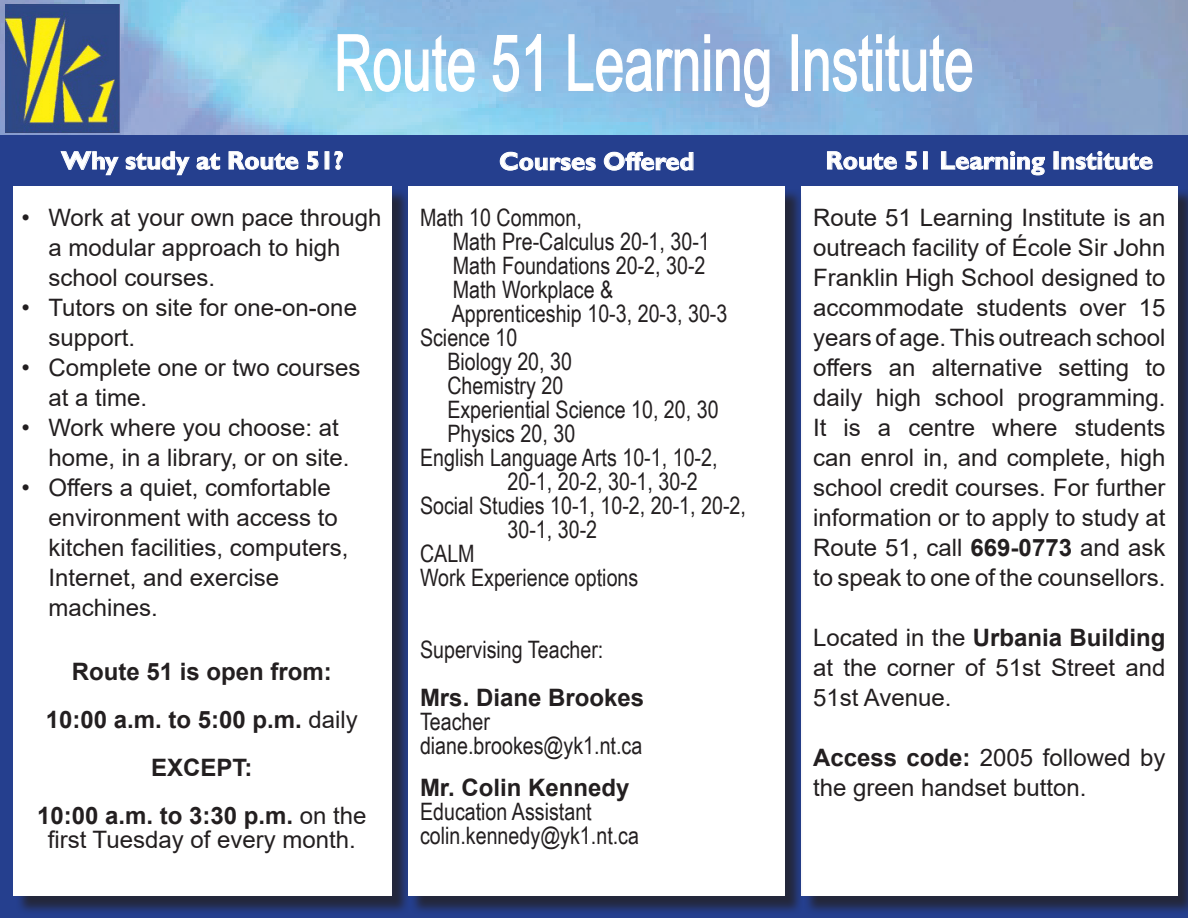
<style>
.page{position:relative;width:1188px;height:918px;background:#fff}
.page>*{position:absolute;margin:0;border:0;box-sizing:border-box;transform-origin:0 0}
.t1{font:77.7px "Arial";color:#fff;scale:.69 1}
.t2{font:700 25.5px "Gill Sans";color:#fff}
.t3{font:24px/30px "Arial";color:#231f20}
.t4{font:24px "Arial Narrow";color:#231f20}
.t5{font:700 24px "Arial";color:#231f20}
.s1{font-weight:700}
.s2{font-weight:400}
</style>
<div class="page">
<img style="left:0;top:0;width:1188px;height:135px">
<div style="left:0;top:135px;width:1188px;height:783px;background:#253f8e"></div>
<div style="left:15px;top:189px;width:395px;height:726px;background:#231f20;opacity:.75"></div>
<div style="left:13px;top:186px;width:378px;height:710px;background:#fff"></div>
<div style="left:803px;top:189px;width:385px;height:726px;background:#231f20;opacity:.75"></div>
<div style="left:801px;top:186px;width:377px;height:710px;background:#fff"></div>
<svg style="left:60px;top:151px;width:59px;height:25px"></svg>
<svg style="left:125px;top:151px;width:65px;height:25px"></svg>
<svg style="left:196px;top:153px;width:24px;height:17px"></svg>
<svg style="left:228px;top:151px;width:71px;height:19px"></svg>
<svg style="left:307px;top:151px;width:12px;height:19px"></svg>
<svg style="left:334px;top:151px;width:9px;height:19px"></svg>
<svg style="left:500px;top:151px;width:96px;height:20px"></svg>
<svg style="left:604px;top:151px;width:90px;height:20px"></svg>
<svg style="left:827px;top:151px;width:70px;height:19px"></svg>
<svg style="left:905px;top:151px;width:12px;height:19px"></svg>
<div style="left:923px;top:151px;width:5px;height:18px;border:1px solid #fff"></div>
<svg style="left:941px;top:151px;width:104px;height:25px"></svg>
<div style="left:1054px;top:151px;width:5px;height:18px;border:1px solid #fff"></div>
<svg style="left:1061px;top:151px;width:92px;height:19px"></svg>
<svg style="left:337px;top:34px;width:138px;height:58px;background:#9ed1ed"></svg>
<svg style="left:492px;top:33px;width:50px;height:59px;background:#9dc7e8"></svg>
<svg style="left:568px;top:34px;width:202px;height:74px;background:#98bce1"></svg>
<div style="left:792px;top:34px;width:6px;height:57px;border:1px solid #fff"></div>
<svg style="left:804px;top:34px;width:169px;height:58px;background:#9cbfe2"></svg>
<img style="left:5px;top:4px;width:115px;height:128px">
<div style="left:410px;top:189px;width:393px;height:726px;background:#231f20;opacity:.75"></div>
<div style="left:408px;top:186px;width:377px;height:710px;background:#fff"></div>
<p class="t1" style="left:334px;top:10px;width:929px">Route 51 Learning Institute</p>
<p class="t2" style="left:61px;top:145px;width:284px">Why study at Route 51?</p>
<p class="t2" style="left:499px;top:146px;width:197px">Courses Offered</p>
<p class="t2" style="left:826px;top:145px;width:329px">Route 51 Learning Institute</p>
<p class="t3" style="left:48px;top:203px;width:335px;text-indent:-27px">• Work at your own pace through a modular approach to high school courses.</p>
<p class="t3" style="left:48px;top:293px;width:310px;text-indent:-27px">• Tutors on site for one-on-one support.</p>
<p class="t3" style="left:48px;top:353px;width:314px;text-indent:-27px">• Complete one or two courses at a time.</p>
<p class="t3" style="left:48px;top:413px;width:303px;text-indent:-27px">• Work where you choose: at home, in a library, or on site.</p>
<p class="t3" style="left:48px;top:473px;width:302px;text-indent:-27px">• Offers a quiet, comfortable environment with access to kitchen facilities, computers,<br>Internet, and exercise machines.</p>
<p class="t4" style="left:420px;top:200px;width:163px">Math 10 Common,</p>
<p class="t4" style="left:453px;top:224px;width:259px">Math Pre-Calculus 20-1, 30-1</p>
<p class="t4" style="left:453px;top:248px;width:254px">Math Foundations 20-2, 30-2</p>
<p class="t4" style="left:453px;top:272px;width:162px">Math Workplace &amp;</p>
<p class="t4" style="left:452px;top:296px;width:277px">Apprenticeship 10-3, 20-3, 30-3</p>
<p class="t4" style="left:420px;top:320px;width:99px">Science 10</p>
<p class="t4" style="left:447px;top:344px;width:126px">Biology 20, 30</p>
<p class="t4" style="left:447px;top:368px;width:117px">Chemistry 20</p>
<p class="t4" style="left:447px;top:392px;width:273px">Experiential Science 10, 20, 30</p>
<p class="t4" style="left:447px;top:416px;width:129px">Physics 20, 30</p>
<p class="t4" style="left:420px;top:440px;width:299px">English Language Arts 10-1, 10-2,</p>
<p class="t4" style="left:508px;top:464px;width:192px">20-1, 20-2, 30-1, 30-2</p>
<p class="t4" style="left:420px;top:488px;width:328px">Social Studies 10-1, 10-2, 20-1, 20-2,</p>
<p class="t4" style="left:508px;top:512px;width:91px">30-1, 30-2</p>
<p class="t4" style="left:420px;top:536px;width:56px">CALM</p>
<p class="t4" style="left:420px;top:560px;width:220px">Work Experience options</p>
<p class="t3" style="left:813px;top:203px;width:354px;text-align:justify">Route 51 Learning Institute is an outreach facility of École Sir John Franklin High School designed to accommodate students over 15 years of age. This outreach school offers an alternative setting to daily high school programming.<br>It is a centre where students can enrol in, and complete, high school credit courses. For further information or to apply to study at Route 51, call <span class="s1">669-0773</span> and ask to speak to one of the counsellors.</p>
<p class="t3" style="left:813px;top:623px;width:354px;text-align:justify">Located in the <span class="s1">Urbania Building </span>at the corner of 51st Street and 51st Avenue.</p>
<p class="t4" style="left:420px;top:632px;width:185px">Supervising Teacher:</p>
<p class="t5" style="left:420px;top:681px;width:226px">Mrs. Diane Brookes</p>
<p class="t4" style="left:420px;top:704px;width:72px">Teacher</p>
<p class="t4" style="left:420px;top:728px;width:224px">diane.brookes@yk1.nt.ca</p>
<p class="t5" style="left:420px;top:771px;width:211px">Mr. Colin Kennedy</p>
<p class="t4" style="left:420px;top:794px;width:173px">Education Assistant</p>
<p class="t4" style="left:420px;top:818px;width:221px">colin.kennedy@yk1.nt.ca</p>
<p class="t5" style="left:72px;top:655px;width:262px">Route 51 is open from:</p>
<p class="t5" style="left:46px;top:703px;width:314px">10:00 a.m. to 5:00 p.m. <span class="s2">daily</span></p>
<p class="t5" style="left:151px;top:751px;width:103px">EXCEPT:</p>
<p class="t3" style="left:37px;top:803px;width:331px;line-height:24px;text-align:center"><span class="s1">10:00 a.m. to 3:30 p.m.</span> on the first Tuesday of every month.</p>
<p class="t3" style="left:813px;top:743px;width:354px"><span class="s1">Access code:</span> 2005 followed by the green handset button.</p>
</div>
